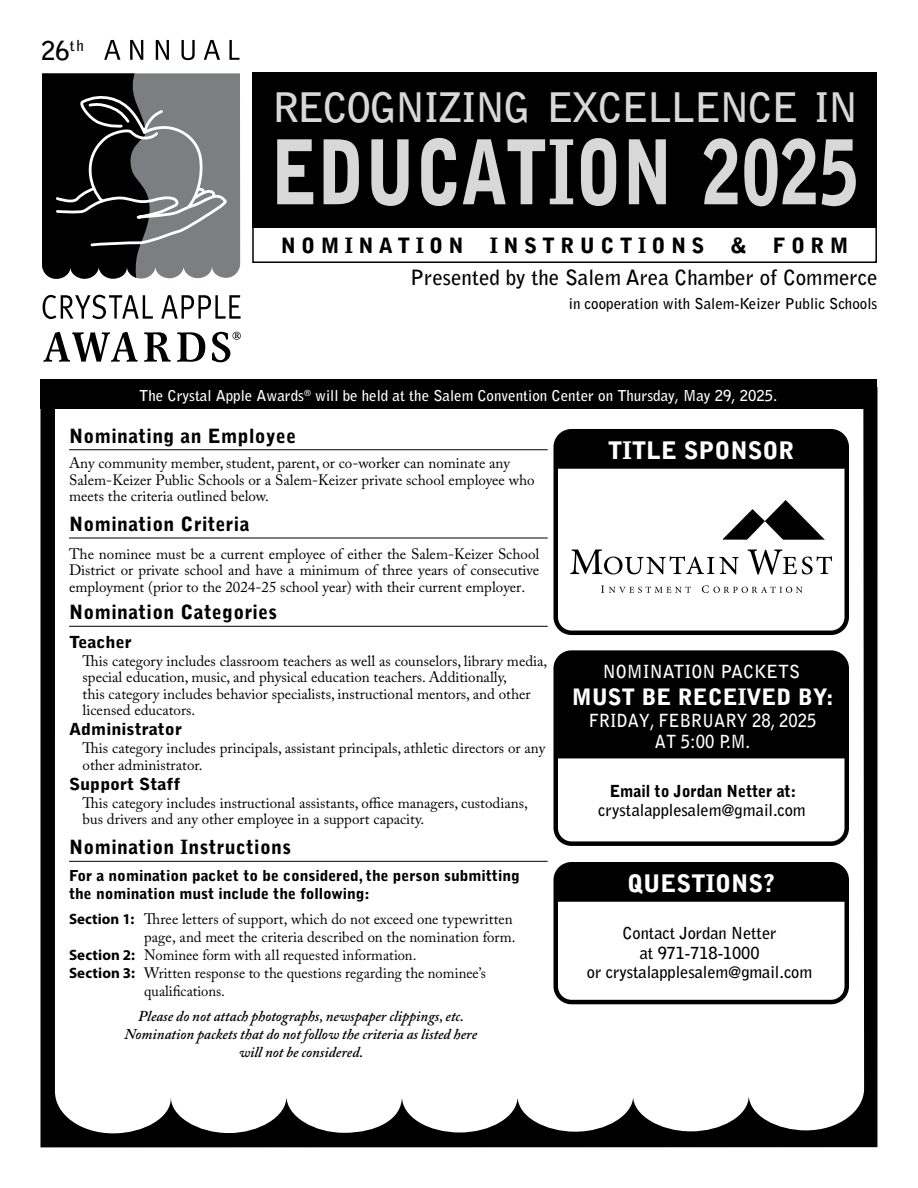
<style>
.page{position:relative;width:918px;height:1188px;background:#fff}
.page>*{position:absolute;margin:0;border:0;box-sizing:border-box;transform-origin:0 0}
.t1{font:900 88.5px "Bell Gothic Std";letter-spacing:.005em;color:#fff;scale:.79 1}
.t2{font:700 40.5px "Bell Gothic Std";letter-spacing:-.05em;color:#fff}
.t3{font:700 25.95px "Bell Gothic Std";color:#000}
.Body_text{font:900 24px "Bell Gothic Std";color:#fff}
.Body_text-2{font:900 22.5px "Bell Gothic Std";color:#fff}
.Heading{font:700 21px "Bell Gothic Std";color:#000}
.t4{font:900 21px "Bell Gothic Std";letter-spacing:.255em;color:#000}
.Paragraph_Style_1{font:900 19.5px "Bell Gothic Std";letter-spacing:.02em;color:#000}
.Body_text-3{font:700 18px/20.7px "Bell Gothic Std";color:#fff;text-align:center;scale:.93 1}
.Body_text-4{font:700 18px "Bell Gothic Std";color:#fff}
.Body_text-5{font:700 16.5px/19.8px "Bell Gothic Std";letter-spacing:-.005em;color:#000;text-align:center}
.Sub_heading_2{font:900 16.5px "Bell Gothic Std";color:#000;scale:1.1 1}
.Body_Text_2{font:15px/16.5px "Adobe Caslon Pro";color:#000}
.Body_text-6{font:15px/16.5px "Adobe Caslon Pro";color:#000}
.Paragraph_Style_1-2{font:15px/16.5px "Adobe Caslon Pro";color:#000;text-align:justify}
.Body_text-7{font:italic 600 15px/18px "Adobe Caslon Pro";color:#000;text-align:center}
.Sub_heading_2-2{font:900 15px/18px "Bell Gothic Std";letter-spacing:-.005em;color:#000;scale:1.05 1}
.Text{font:700 15px "Bell Gothic Std";color:#fff}
.Text-2{font:700 15px "Bell Gothic Std";color:#000}
.s1{font-family:"Myriad Pro";font-weight:700}
.s2{font-weight:900}
</style>
<div class="page">
<svg style="left:104px;top:40px;width:16px;height:20px"></svg>
<svg style="left:130px;top:40px;width:13px;height:20px"></svg>
<svg style="left:156px;top:40px;width:13px;height:20px"></svg>
<svg style="left:182px;top:40px;width:13px;height:20px"></svg>
<svg style="left:204px;top:40px;width:16px;height:20px"></svg>
<svg style="left:229px;top:40px;width:11px;height:20px"></svg>
<div style="left:252px;top:226px;width:625px;height:37px;border:2px solid #000"></div>
<svg style="left:43px;top:295px;width:110px;height:24px"></svg>
<svg style="left:161px;top:295px;width:80px;height:24px"></svg>
<svg style="left:43px;top:332px;width:95px;height:30px"></svg>
<svg style="left:144px;top:332px;width:27px;height:30px"></svg>
<svg style="left:177px;top:332px;width:28px;height:30px"></svg>
<svg style="left:212px;top:332px;width:29px;height:30px"></svg>
<svg style="left:42px;top:73px;width:198px;height:206px;background:#4f4f51"></svg>
<div style="left:252px;top:72px;width:625px;height:155px;background:#000"></div>
<div style="left:40px;top:387px;width:837px;height:760px;background:#000"></div>
<div style="left:55px;top:409px;width:809px;height:724px;background:#fff"></div>
<div style="left:40px;top:379px;width:838px;height:30px;background:#000"></div>
<div style="left:556px;top:431px;width:291px;height:202px;background:#fff;border-radius:16px"></div>
<div style="left:554px;top:429px;width:295px;height:206px;border:4px solid #000;border-radius:16px"></div>
<div style="left:556px;top:431px;width:290px;height:38px;background:#000"></div>
<div style="left:556px;top:864px;width:291px;height:138px;background:#fff;border-radius:16px"></div>
<div style="left:554px;top:862px;width:295px;height:142px;border:4px solid #000;border-radius:16px"></div>
<div style="left:556px;top:653px;width:291px;height:191px;background:#fff;border-radius:16px"></div>
<div style="left:553px;top:650px;width:296px;height:196px;border:4px solid #000;border-radius:16px"></div>
<hr style="left:69px;top:449px;width:479px;height:1px;background:#000">
<hr style="left:69px;top:538px;width:479px;height:1px;background:#000">
<hr style="left:69px;top:626px;width:479px;height:1px;background:#000">
<hr style="left:69px;top:861px;width:479px;height:1px;background:#000">
<svg style="left:570px;top:500px;width:262px;height:93px"></svg>
<div style="left:557px;top:653px;width:289px;height:105px;background:#000"></div>
<div style="left:556px;top:864px;width:290px;height:38px;background:#000"></div>
<h3 class="t3" style="left:41px;top:35px;width:44px">26<sup>th</sup></h3>
<h2 class="t2" style="left:271px;top:83px;width:589px">RECOGNIZING EXCELLENCE IN</h2>
<h1 class="t1" style="left:271px;top:121px;width:745px">EDUCATION 2025</h1>
<h3 class="t4" style="left:281px;top:233px;width:569px">NOMINATION INSTRUCTIONS &amp; FORM</h3>
<h1 class="Heading" style="left:410px;top:265px;width:469px">Presented by the Salem Area Chamber of Commerce</h1>
<p class="Text-2" style="left:569px;top:294px;width:310px">in cooperation with Salem-Keizer Public Schools</p>
<p class="Text" style="left:139px;top:387px;width:640px">The Crystal Apple Awards<sup>®</sup> will be held at the Salem Convention Center on Thursday, May 29, 2025.</p>
<p class="Paragraph_Style_1" style="left:69px;top:425px;width:228px">Nominating an Employee</p>
<p class="Body_text-6" style="left:69px;top:455px;width:467px">Any community member, student, parent, or co-worker can nominate any<br>Salem-Keizer Public Schools or a Salem-Keizer private school employee who meets the criteria outlined below.</p>
<p class="Paragraph_Style_1" style="left:69px;top:513px;width:182px">Nomination Criteria</p>
<p class="Paragraph_Style_1-2" style="left:69px;top:545px;width:472px">The nominee must be a current employee of either the Salem-Keizer School District or private school and have a minimum of three years of consecutive employment (prior to the 2024-25 school year) with their current employer.</p>
<p class="Paragraph_Style_1" style="left:69px;top:601px;width:210px">Nomination Categories</p>
<p class="Sub_heading_2" style="left:69px;top:632px;width:59px">Teacher</p>
<p class="Body_Text_2" style="left:83px;top:653px;width:466px">This category includes classroom teachers as well as counselors, library media, special education, music, and physical education teachers. Additionally,<br>this category includes behavior specialists, instructional mentors, and other licensed educators.</p>
<p class="Sub_heading_2" style="left:69px;top:720px;width:104px">Administrator</p>
<p class="Body_Text_2" style="left:83px;top:740px;width:464px">This category includes principals, assistant principals, athletic directors or any other administrator.</p>
<p class="Sub_heading_2" style="left:69px;top:774px;width:103px">Support Staff</p>
<p class="Body_Text_2" style="left:83px;top:794px;width:447px">This category includes instructional assistants, office managers, custodians, bus drivers and any other employee in a support capacity.</p>
<p class="Paragraph_Style_1" style="left:69px;top:836px;width:224px">Nomination Instructions</p>
<p class="Sub_heading_2-2" style="left:69px;top:867px;width:431px">For a nomination packet to be considered, the person submitting the nomination must include the following:</p>
<p class="Body_text-6" style="left:69px;top:910px;width:448px;line-height:18px;text-align:right"><span class="s1">Section 1:</span> Three letters of support, which do not exceed one typewritten page, and meet the criteria described on the nomination form.</p>
<p class="Body_text-6" style="left:69px;top:946px;width:349px"><span class="s1">Section 2:</span> Nominee form with all requested information.</p>
<p class="Body_text-6" style="left:144px;top:964px;width:344px;line-height:18px;text-indent:-75px"><span class="s1">Section 3:</span> Written response to the questions regarding the nominee’s qualifications.</p>
<p class="Body_text-7" style="left:124px;top:1006px;width:354px">Please do not attach photographs, newspaper clippings, etc.<br>Nomination packets that do not follow the criteria as listed here will not be considered.</p>
<p class="Body_text" style="left:608px;top:437px;width:188px">TITLE SPONSOR</p>
<p class="Body_text-4" style="left:603px;top:661px;width:199px">NOMINATION PACKETS</p>
<p class="Body_text-2" style="left:572px;top:684px;width:263px">MUST BE RECEIVED BY:</p>
<p class="Body_text-3" style="left:589px;top:710px;width:246px">FRIDAY, FEBRUARY 28, 2025<br>AT 5:00 P.M.</p>
<p class="Body_text-5" style="left:598px;top:781px;width:209px"><span class="s2">Email to Jordan Netter at: </span>crystalapplesalem@gmail.com</p>
<p class="Body_text" style="left:627px;top:870px;width:150px">QUESTIONS?</p>
<p class="Body_text-5" style="left:587px;top:923px;width:227px">Contact Jordan Netter<br>at 971-718-1000<br>or crystalapplesalem@gmail.com</p>
</div>
